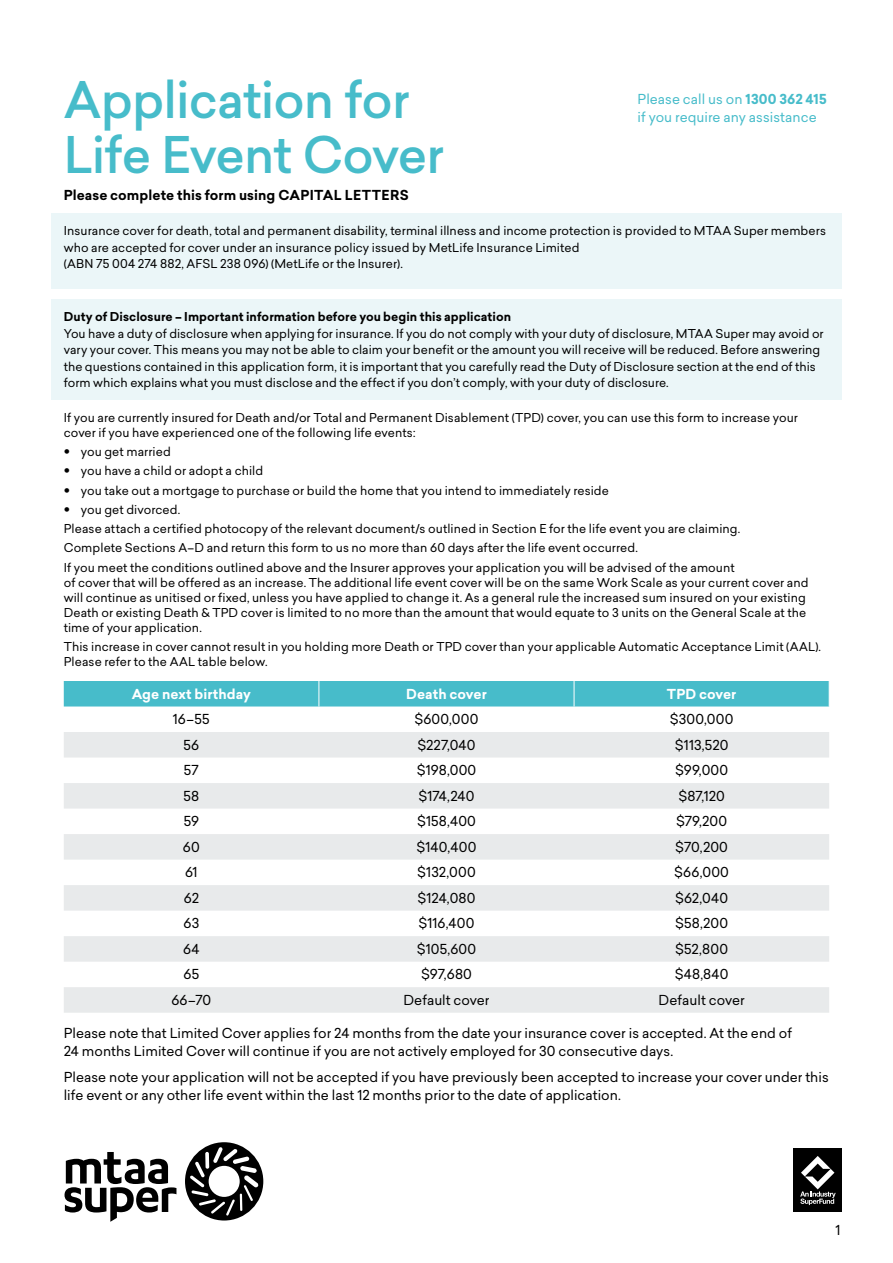
<style>
.page{position:relative;width:893px;height:1263px;background:#fff}
.page>*{position:absolute;margin:0;border:0;box-sizing:border-box;transform-origin:0 0}
.t1{font:500 49.5px/55.5px "Sailec";letter-spacing:-.02em;color:#47bcca}
.X__Contents_indent{font:13.5px/18px "Sailec";color:#000}
.t2{font:13.5px/18px "Sailec";color:#47bcca}
.t3{font:700 13.5px "Sailec";letter-spacing:.005em;color:#000}
.t4{font:700 13.5px "Sailec";letter-spacing:.005em;color:#fff}
.t5{font:12px/15px "Sailec";letter-spacing:.005em;color:#000}
.s1{font-weight:700}
.s2{font-weight:700;font-size:18px}
</style>
<div class="page">
<svg style="left:64px;top:732px;width:765px;height:281px;fill:#e8eaeb"></svg>
<div style="left:64px;top:681px;width:766px;height:25px;background:#47bcca"></div>
<div style="left:51px;top:214px;width:791px;height:75px;background:#ebf6f8"></div>
<div style="left:51px;top:299px;width:791px;height:101px;background:#ebf6f8"></div>
<svg style="left:65px;top:1152px;width:111px;height:70px"></svg>
<svg style="left:185px;top:1142px;width:78px;height:78px"></svg>
<div style="left:794px;top:1148px;width:48px;height:64px;background:#000"></div>
<svg style="left:800px;top:1156px;width:36px;height:49px"></svg>
<p class="t1" style="left:64px;top:72px;width:382px">Application for<br>Life Event Cover</p>
<p class="t3" style="left:64px;top:185px;width:346px">Please complete this form using CAPITAL LETTERS</p>
<p class="t5" style="left:64px;top:223px;width:764px;line-height:16.5px">Insurance cover for death, total and permanent disability, terminal illness and income protection is provided to MTAA Super members who are accepted for cover under an insurance policy issued by MetLife Insurance Limited<br>(ABN 75 004 274 882, AFSL 238 096) (MetLife or the Insurer).</p>
<p class="t2" style="left:638px;top:90px;width:191px">Please call us on <span class="s1">1300 362 415 </span>if you require any assistance</p>
<p class="t5" style="left:64px;top:308px;width:761px;line-height:16.5px"><span class="s1">Duty of Disclosure – Important information before you begin this application<br></span>You have a duty of disclosure when applying for insurance. If you do not comply with your duty of disclosure, MTAA Super may avoid or vary your cover. This means you may not be able to claim your benefit or the amount you will receive will be reduced. Before answering the questions contained in this application form, it is important that you carefully read the Duty of Disclosure section at the end of this form which explains what you must disclose and the effect if you don’t comply, with your duty of disclosure.</p>
<p class="t5" style="left:64px;top:410px;width:736px">If you are currently insured for Death and/or Total and Permanent Disablement (TPD) cover, you can use this form to increase your cover if you have experienced one of the following life events:</p>
<p class="t5" style="left:64px;top:444px;width:109px"><span class="s2">•</span> you get married</p>
<p class="t5" style="left:64px;top:463px;width:201px"><span class="s2">•</span> you have a child or adopt a child</p>
<p class="t5" style="left:64px;top:483px;width:547px"><span class="s2">•</span> you take out a mortgage to purchase or build the home that you intend to immediately reside</p>
<p class="t5" style="left:64px;top:502px;width:118px"><span class="s2">•</span> you get divorced.</p>
<p class="t5" style="left:64px;top:521px;width:678px">Please attach a certified photocopy of the relevant document/s outlined in Section E for the life event you are claiming.</p>
<p class="t5" style="left:64px;top:540px;width:576px">Complete Sections A–D and return this form to us no more than 60 days after the life event occurred.</p>
<p class="t5" style="left:64px;top:560px;width:746px">If you meet the conditions outlined above and the Insurer approves your application you will be advised of the amount<br>of cover that will be offered as an increase. The additional life event cover will be on the same Work Scale as your current cover and will continue as unitised or fixed, unless you have applied to change it. As a general rule the increased sum insured on your existing Death or existing Death &amp; TPD cover is limited to no more than the amount that would equate to 3 units on the General Scale at the time of your application.</p>
<p class="t5" style="left:64px;top:639px;width:759px">This increase in cover cannot result in you holding more Death or TPD cover than your applicable Automatic Acceptance Limit (AAL).<br>Please refer to the AAL table below.</p>
<p class="t4" style="left:132px;top:684px;width:121px">Age next birthday</p>
<p class="t4" style="left:406px;top:684px;width:82px">Death cover</p>
<p class="t4" style="left:667px;top:684px;width:71px">TPD cover</p>
<p class="X__Contents_indent" style="left:173px;top:710px;width:38px">16–55</p>
<p class="X__Contents_indent" style="left:414px;top:710px;width:66px">$600,000</p>
<p class="X__Contents_indent" style="left:670px;top:710px;width:65px">$300,000</p>
<p class="X__Contents_indent" style="left:183px;top:736px;width:17px">56</p>
<p class="X__Contents_indent" style="left:417px;top:736px;width:60px">$227,040</p>
<p class="X__Contents_indent" style="left:675px;top:736px;width:55px">$113,520</p>
<p class="X__Contents_indent" style="left:184px;top:761px;width:16px">57</p>
<p class="X__Contents_indent" style="left:417px;top:761px;width:61px">$198,000</p>
<p class="X__Contents_indent" style="left:675px;top:761px;width:55px">$99,000</p>
<p class="X__Contents_indent" style="left:183px;top:787px;width:17px">58</p>
<p class="X__Contents_indent" style="left:418px;top:787px;width:57px">$174,240</p>
<p class="X__Contents_indent" style="left:678px;top:787px;width:48px">$87,120</p>
<p class="X__Contents_indent" style="left:184px;top:812px;width:17px">59</p>
<p class="X__Contents_indent" style="left:417px;top:812px;width:60px">$158,400</p>
<p class="X__Contents_indent" style="left:676px;top:812px;width:53px">$79,200</p>
<p class="X__Contents_indent" style="left:183px;top:838px;width:18px">60</p>
<p class="X__Contents_indent" style="left:417px;top:838px;width:61px">$140,400</p>
<p class="X__Contents_indent" style="left:675px;top:838px;width:54px">$70,200</p>
<p class="X__Contents_indent" style="left:185px;top:863px;width:14px">61</p>
<p class="X__Contents_indent" style="left:417px;top:863px;width:60px">$132,000</p>
<p class="X__Contents_indent" style="left:674px;top:863px;width:56px">$66,000</p>
<p class="X__Contents_indent" style="left:184px;top:889px;width:17px">62</p>
<p class="X__Contents_indent" style="left:418px;top:889px;width:59px">$124,080</p>
<p class="X__Contents_indent" style="left:675px;top:889px;width:55px">$62,040</p>
<p class="X__Contents_indent" style="left:183px;top:914px;width:17px">63</p>
<p class="X__Contents_indent" style="left:418px;top:914px;width:58px">$116,400</p>
<p class="X__Contents_indent" style="left:675px;top:914px;width:55px">$58,200</p>
<p class="X__Contents_indent" style="left:183px;top:940px;width:18px">64</p>
<p class="X__Contents_indent" style="left:417px;top:940px;width:61px">$105,600</p>
<p class="X__Contents_indent" style="left:675px;top:940px;width:54px">$52,800</p>
<p class="X__Contents_indent" style="left:183px;top:965px;width:17px">65</p>
<p class="X__Contents_indent" style="left:421px;top:965px;width:52px">$97,680</p>
<p class="X__Contents_indent" style="left:675px;top:965px;width:55px">$48,840</p>
<p class="X__Contents_indent" style="left:171px;top:991px;width:41px">66–70</p>
<p class="X__Contents_indent" style="left:403px;top:991px;width:88px">Default cover</p>
<p class="X__Contents_indent" style="left:659px;top:991px;width:88px">Default cover</p>
<p class="X__Contents_indent" style="left:64px;top:1024px;width:730px">Please note that Limited Cover applies for 24 months from the date your insurance cover is accepted. At the end of<br>24 months Limited Cover will continue if you are not actively employed for 30 consecutive days.</p>
<p class="X__Contents_indent" style="left:64px;top:1068px;width:766px">Please note your application will not be accepted if you have previously been accepted to increase your cover under this life event or any other life event within the last 12 months prior to the date of application.</p>
<p class="X__Contents_indent" style="left:835px;top:1221px;width:7px">1</p>
</div>
